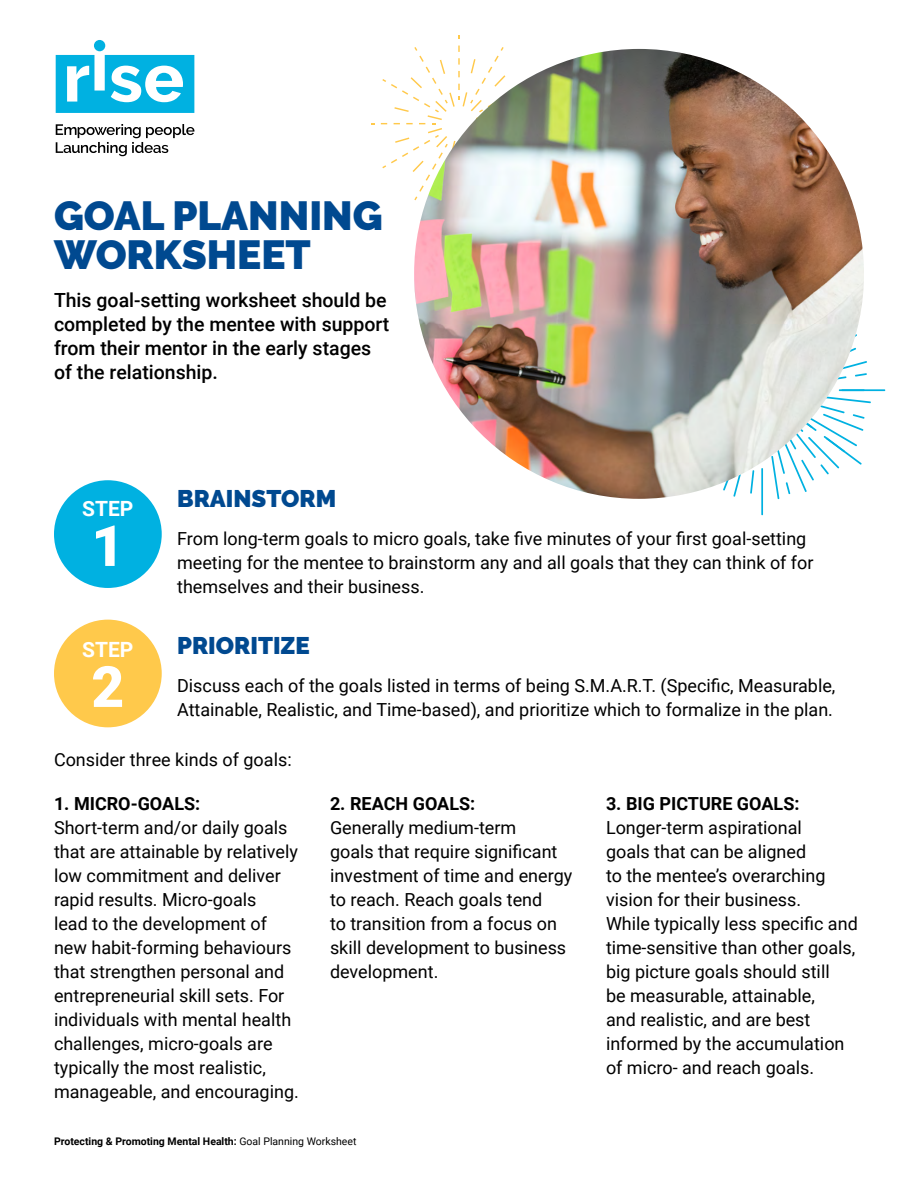
<style>
.page{position:relative;width:918px;height:1188px;background:#fff}
.page>*{position:absolute;margin:0;border:0;box-sizing:border-box;transform-origin:0 0}
.List_Paragraph{font:900 56.85px "Roboto";color:#fff}
.t1{font:900 40.5px/39px "Raleway";color:#004990}
.t2{font:900 24px "Raleway";color:#004990}
.List_Paragraph-2{font:700 21px "Roboto";color:#fff}
.t3{font:500 19.5px/24px "Roboto";color:#000}
.List_Paragraph-3{font:18px/24px "Roboto";color:#000}
.t4{font:700 10.5px "Roboto";color:#000}
.s1{font-weight:700}
.s2{font-weight:400}
</style>
<div class="page">
<svg style="left:654px;top:289px;width:232px;height:227px"></svg>
<svg style="left:381px;top:46px;width:156px;height:155px"></svg>
<img style="left:414px;top:49px;width:450px;height:450px;border-radius:225px">
<div style="left:94px;top:40px;width:11px;height:11px;background:#00b1e1;border-radius:50%"></div>
<svg style="left:56px;top:55px;width:138px;height:58px"></svg>
<svg style="left:56px;top:124px;width:138px;height:32px"></svg>
<div style="left:54px;top:480px;width:108px;height:108px;background:#00b1e1;border-radius:50%"></div>
<div style="left:54px;top:620px;width:108px;height:107px;background:#ffc94b;border-radius:50%"></div>
<p class="t1" style="left:54px;top:197px;width:330px">GOAL PLANNING<br>WORKSHEET</p>
<p class="t3" style="left:54px;top:287px;width:337px">This goal-setting worksheet should be completed by the mentee with support from their mentor in the early stages of the relationship.</p>
<p class="List_Paragraph-2" style="left:82px;top:494px;width:53px">STEP</p>
<p class="List_Paragraph" style="left:91px;top:506px;width:34px">1</p>
<p class="t2" style="left:177px;top:485px;width:161px">BRAINSTORM</p>
<p class="List_Paragraph-3" style="left:177px;top:526px;width:638px">From long-term goals to micro goals, take five minutes of your first goal-setting meeting for the mentee to brainstorm any and all goals that they can think of for themselves and their business.</p>
<p class="t2" style="left:177px;top:632px;width:134px">PRIORITIZE</p>
<p class="List_Paragraph-3" style="left:177px;top:673px;width:660px">Discuss each of the goals listed in terms of being S.M.A.R.T. (Specific, Measurable,<br>Attainable, Realistic, and Time-based), and prioritize which to formalize in the plan.</p>
<p class="List_Paragraph-3" style="left:54px;top:747px;width:239px">Consider three kinds of goals:</p>
<p class="List_Paragraph-3" style="left:54px;top:791px;width:246px"><span class="s1">1. MICRO-GOALS:<br></span>Short-term and/or daily goals that are attainable by relatively low commitment and deliver rapid results. Micro-goals<br>lead to the development of new habit-forming behaviours that strengthen personal and entrepreneurial skill sets. For individuals with mental health challenges, micro-goals are typically the most realistic, manageable, and encouraging.</p>
<p class="List_Paragraph-3" style="left:330px;top:791px;width:244px"><span class="s1">2. REACH GOALS:<br></span>Generally medium-term<br>goals that require significant investment of time and energy to reach. Reach goals tend<br>to transition from a focus on skill development to business development.</p>
<p class="List_Paragraph-3" style="left:606px;top:791px;width:253px"><span class="s1">3. BIG PICTURE GOALS:<br></span>Longer-term aspirational<br>goals that can be aligned<br>to the mentee’s overarching vision for their business.<br>While typically less specific and time-sensitive than other goals, big picture goals should still<br>be measurable, attainable,<br>and realistic, and are best informed by the accumulation of micro- and reach goals.</p>
<p class="List_Paragraph-2" style="left:82px;top:635px;width:53px">STEP</p>
<p class="List_Paragraph" style="left:91px;top:647px;width:34px">2</p>
<p class="t4" style="left:54px;top:1134px;width:304px">Protecting &amp; Promoting Mental Health: <span class="s2">Goal Planning Worksheet</span></p>
</div>
